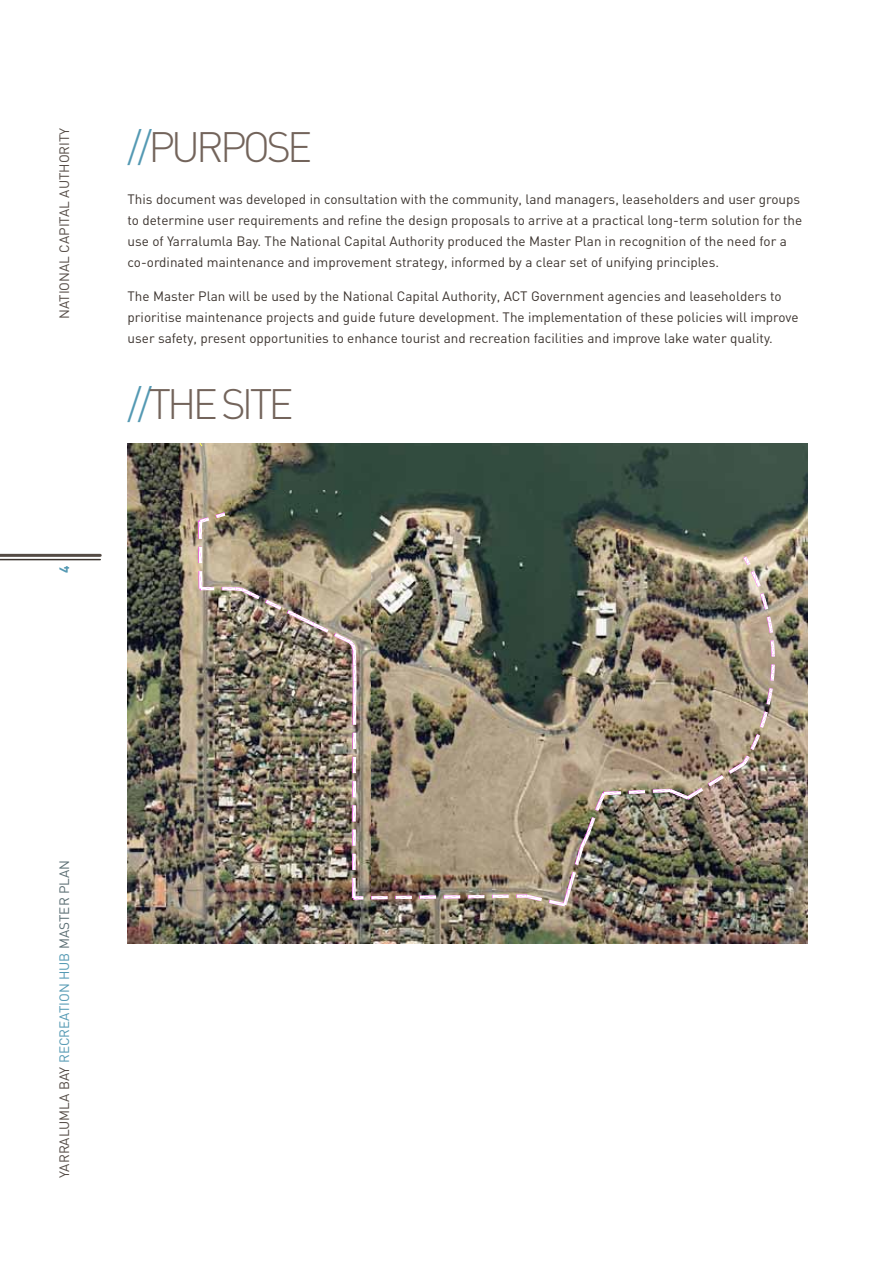
<style>
.page{position:relative;width:893px;height:1263px;background:#fff}
.page>*{position:absolute;margin:0;border:0;box-sizing:border-box;transform-origin:0 0}
.t1{font:300 42px "DIN";letter-spacing:-.09em;color:#73645b}
.t2{font:13.5px/21px "DIN";color:#3b332e}
.t3{font:13.5px "DIN";color:#544b45}
.t4{font:700 13.5px "DIN";color:#5499b3}
.s1{color:#5499b3}
.s2{color:#5b6e73}
</style>
<div class="page">
<hr style="left:0;top:559px;width:100px;height:1px;background:#3b332e">
<hr style="left:0;top:554px;width:100px;height:3px;background:#544b45">
<img style="left:128px;top:443px;width:680px;height:501px">
<svg style="left:760px;top:711px;width:8px;height:17px"></svg>
<svg style="left:766px;top:688px;width:7px;height:16px"></svg>
<svg style="left:770px;top:664px;width:5px;height:17px"></svg>
<svg style="left:770px;top:640px;width:5px;height:17px"></svg>
<svg style="left:767px;top:616px;width:6px;height:17px"></svg>
<svg style="left:760px;top:593px;width:8px;height:16px"></svg>
<svg style="left:751px;top:571px;width:10px;height:16px"></svg>
<svg style="left:743px;top:556px;width:7px;height:9px"></svg>
<img style="left:653px;top:734px;width:107px;height:65px">
<svg style="left:629px;top:790px;width:16px;height:4px"></svg>
<svg style="left:595px;top:791px;width:26px;height:20px"></svg>
<svg style="left:575px;top:817px;width:20px;height:48px"></svg>
<svg style="left:549px;top:872px;width:27px;height:34px"></svg>
<svg style="left:516px;top:894px;width:26px;height:7px"></svg>
<svg style="left:492px;top:895px;width:17px;height:3px"></svg>
<svg style="left:468px;top:895px;width:16px;height:3px"></svg>
<svg style="left:444px;top:895px;width:16px;height:4px"></svg>
<svg style="left:419px;top:895px;width:17px;height:4px"></svg>
<svg style="left:395px;top:896px;width:17px;height:3px"></svg>
<svg style="left:371px;top:896px;width:17px;height:3px"></svg>
<svg style="left:352px;top:878px;width:11px;height:21px"></svg>
<svg style="left:352px;top:854px;width:4px;height:16px"></svg>
<svg style="left:352px;top:829px;width:4px;height:17px"></svg>
<svg style="left:352px;top:805px;width:4px;height:16px"></svg>
<svg style="left:352px;top:781px;width:4px;height:16px"></svg>
<svg style="left:352px;top:757px;width:4px;height:16px"></svg>
<svg style="left:352px;top:733px;width:4px;height:16px"></svg>
<img style="left:222px;top:587px;width:135px;height:138px">
<svg style="left:199px;top:571px;width:15px;height:19px"></svg>
<svg style="left:198px;top:547px;width:4px;height:16px"></svg>
<svg style="left:198px;top:517px;width:11px;height:22px"></svg>
<svg style="left:215px;top:512px;width:10px;height:6px"></svg>
<p class="t3" style="left:56px;top:319px;width:193px;rotate:-90deg">national Capital authority</p>
<h1 class="t1" style="left:128px;top:119px;width:186px"><span class="s1">//</span>PURPOSE</h1>
<p class="t2" style="left:128px;top:188px;width:676px">This document was developed in consultation with the community, land managers, leaseholders and user groups to determine user requirements and refine the design proposals to arrive at a practical long-term solution for the use of Yarralumla Bay. The National Capital Authority produced the Master Plan in recognition of the need for a co-ordinated maintenance and improvement strategy, informed by a clear set of unifying principles.</p>
<p class="t2" style="left:128px;top:285px;width:386px">The Master Plan will be used by the National Capital Authority, ACT</p>
<p class="t2" style="left:128px;top:285px;width:672px;text-indent:403px">Government agencies and leaseholders to prioritise maintenance projects and guide future development. The implementation of these policies will improve user safety, present opportunities to enhance tourist and recreation facilities and improve lake water quality.</p>
<p class="t4" style="left:56px;top:573px;width:9px;rotate:-90deg">4</p>
<h1 class="t1" style="left:128px;top:376px;width:168px"><span class="s1">//</span>THE SITE</h1>
<p class="t3" style="left:56px;top:1178px;width:320px;rotate:-90deg">yarralumla bay <span class="s1">recreation hub</span> <span class="s2">master plan</span></p>
</div>
